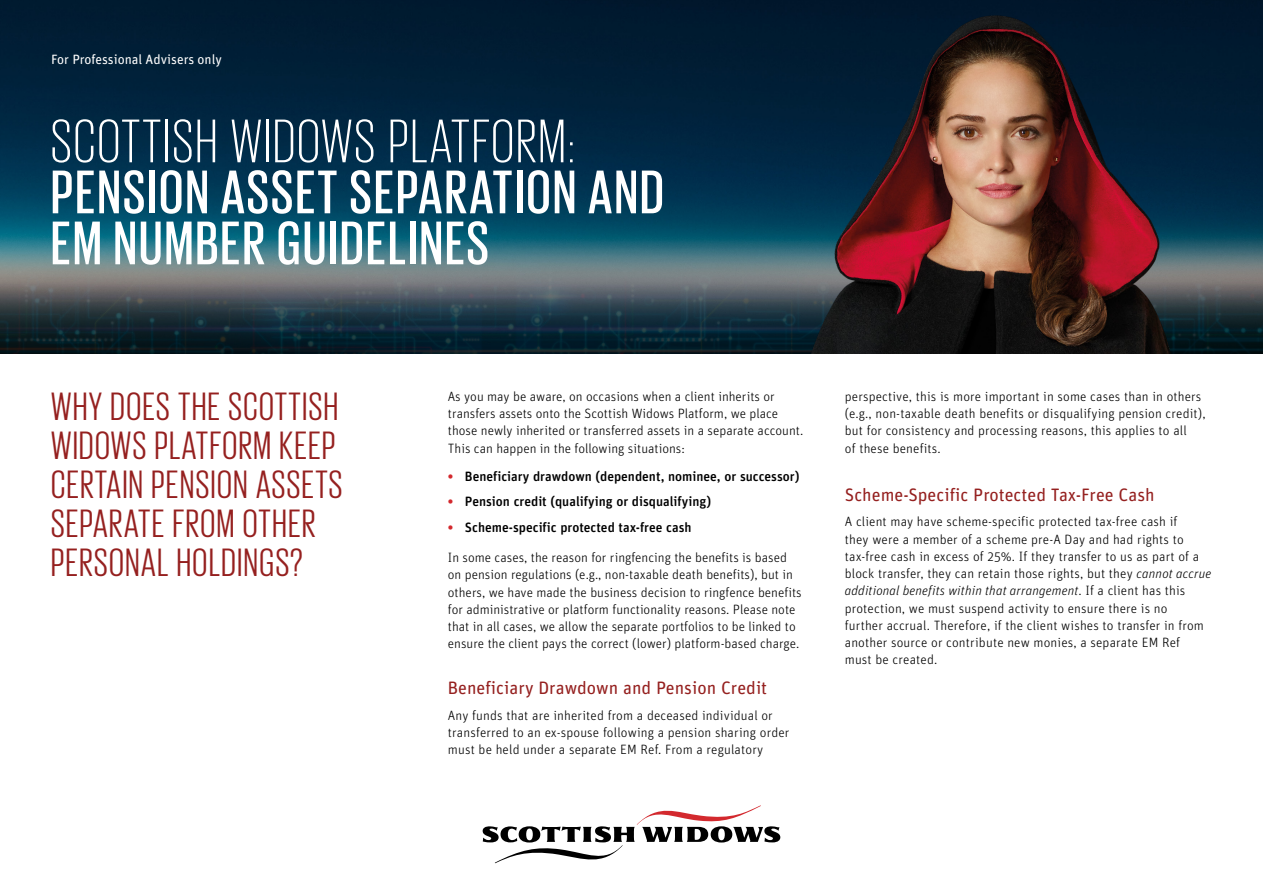
<style>
.page{position:relative;width:1263px;height:893px;background:#fff}
.page>*{position:absolute;margin:0;border:0;box-sizing:border-box;transform-origin:0 0}
.SW_Guide_Body_text{font:500 63px/51px "Giorgio Sans LC";letter-spacing:.04em;color:#fff}
.SW_Guide_Sub_Subheading{font:40.5px/39px "Giorgio Sans";letter-spacing:.04em;color:#95201f}
.SW_Guide_Subheading{font:18px "Unit Rounded Pro";color:#95201f}
.SW_Guide_Body_text-2{font:300 13.5px/17.2px "Unit Rounded Pro";letter-spacing:.01em;color:#000}
.t1{font:500 13.5px "Unit Rounded Pro";color:#000}
.t2{font:13.5px "Unit Rounded Pro";color:#fff}
.s1{font-family:"Giorgio Sans";font-weight:300}
.s2{font-weight:700;color:#d3282d}
.s3{font-style:italic}
</style>
<div class="page">
<img style="left:0;top:0;width:1263px;height:283px">
<svg style="left:0;top:283px;width:1263px;height:70px;background:#283943"></svg>
<svg style="left:483px;top:805px;width:297px;height:58px"></svg>
<img style="left:714px;top:0;width:543px;height:353px">
<p class="t2" style="left:51px;top:50px;width:172px">For Professional Advisers only</p>
<p class="SW_Guide_Body_text" style="left:51px;top:114px;width:614px"><span class="s1">SCOTTISH WIDOWS PLATFORM:<br></span>PENSION ASSET SEPARATION AND<br>EM NUMBER GUIDELINES</p>
<p class="SW_Guide_Sub_Subheading" style="left:51px;top:386px;width:293px">WHY DOES THE SCOTTISH<br>WIDOWS PLATFORM KEEP<br>CERTAIN PENSION ASSETS<br>SEPARATE FROM OTHER<br>PERSONAL HOLDINGS?</p>
<p class="SW_Guide_Body_text-2" style="left:448px;top:387px;width:357px">As you may be aware, on occasions when a client inherits or transfers assets onto the Scottish Widows Platform, we place those newly inherited or transferred assets in a separate account.<br>This can happen in the following situations:</p>
<p class="t1" style="left:448px;top:466px;width:353px"><span class="s2">•</span> Beneficiary drawdown (dependent, nominee, or successor)</p>
<p class="t1" style="left:448px;top:492px;width:265px"><span class="s2">•</span> Pension credit (qualifying or disqualifying)</p>
<p class="t1" style="left:448px;top:518px;width:245px"><span class="s2">•</span> Scheme-specific protected tax-free cash</p>
<p class="SW_Guide_Body_text-2" style="left:448px;top:548px;width:355px">In some cases, the reason for ringfencing the benefits is based on pension regulations (e.g., non-taxable death benefits), but in others, we have made the business decision to ringfence benefits for administrative or platform functionality reasons. Please note that in all cases, we allow the separate portfolios to be linked to ensure the client pays the correct (lower) platform-based charge.</p>
<p class="SW_Guide_Subheading" style="left:448px;top:675px;width:321px">Beneficiary Drawdown and Pension Credit</p>
<p class="SW_Guide_Body_text-2" style="left:448px;top:706px;width:343px">Any funds that are inherited from a deceased individual or transferred to an ex-spouse following a pension sharing order must be held under a separate EM Ref. From a regulatory</p>
<p class="SW_Guide_Body_text-2" style="left:845px;top:387px;width:362px">perspective, this is more important in some cases than in others (e.g., non-taxable death benefits or disqualifying pension credit), but for consistency and processing reasons, this applies to all<br>of these benefits.</p>
<p class="SW_Guide_Subheading" style="left:845px;top:482px;width:311px">Scheme-Specific Protected Tax-Free Cash</p>
<p class="SW_Guide_Body_text-2" style="left:845px;top:513px;width:368px">A client may have scheme-specific protected tax-free cash if<br>they were a member of a scheme pre-A Day and had rights to tax-free cash in excess of 25%. If they transfer to us as part of a block transfer, they can retain those rights, but they <span class="s3">cannot accrue additional benefits within that arrangement</span>. If a client has this protection, we must suspend activity to ensure there is no<br>further accrual. Therefore, if the client wishes to transfer in from another source or contribute new monies, a separate EM Ref<br>must be created.</p>
</div>
